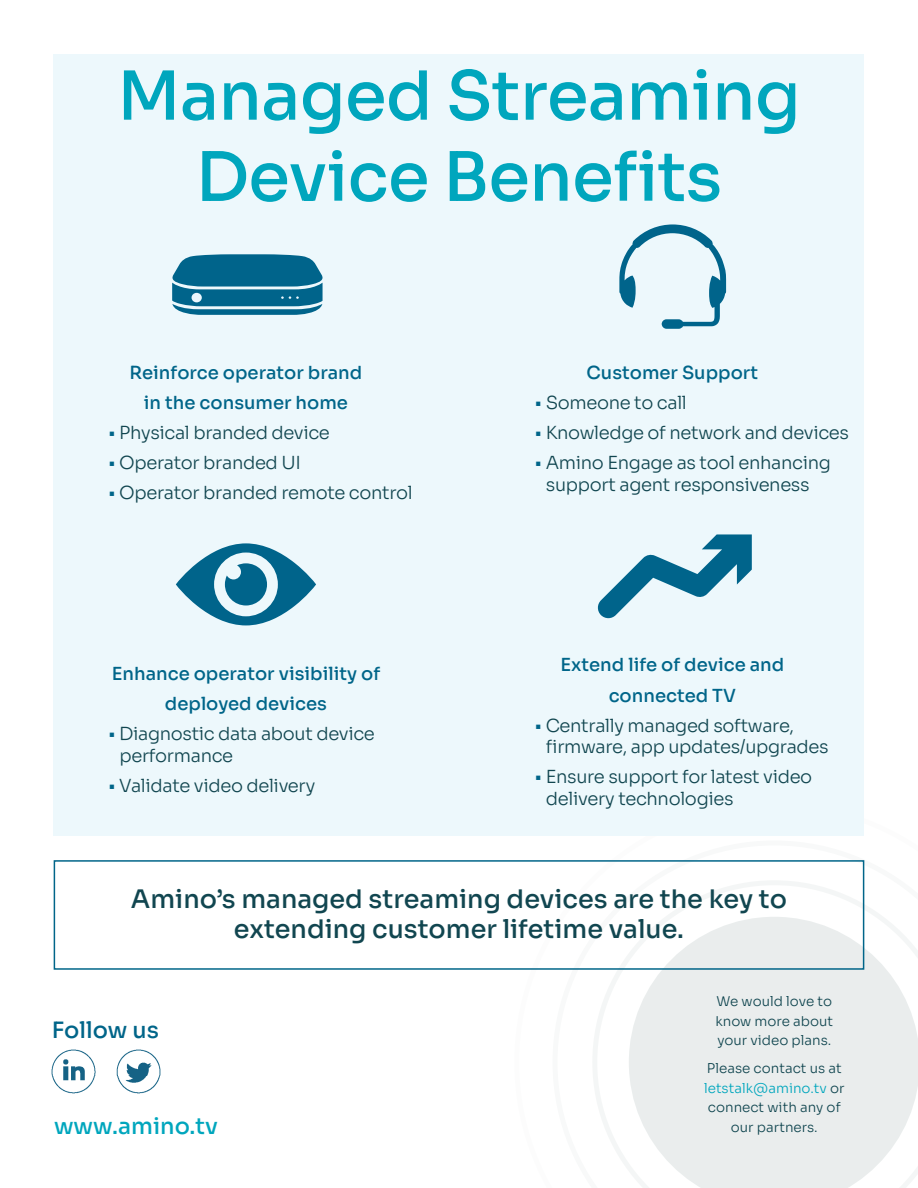
<style>
.page{position:relative;width:918px;height:1188px;background:#fff}
.page>*{position:absolute;margin:0;border:0;box-sizing:border-box;transform-origin:0 0}
.t1{font:500 67.5px/81px "Sora";letter-spacing:-.01em;color:#00a6bd;text-align:center}
.t2{font:500 25.5px/30.6px "Sora";color:#114650;text-align:center}
.t3{font:500 22.5px "Sora";color:#00a6bd}
.t4{font:500 22.5px "Sora";color:#006589}
.t5{font:300 18px/21.6px "Sora";letter-spacing:-.02em;color:#114650}
.t6{font:500 18px "Sora";color:#006589}
.t7{font:300 13.5px/19.5px "Sora";color:#114650;text-align:justify}
.s1{color:#006589}
.s2{color:#00a6bd}
</style>
<div class="page">
<svg style="left:593px;top:860px;width:325px;height:328px;fill:#eaeded"></svg>
<div style="left:54px;top:54px;width:810px;height:782px;background:#edf8fc"></div>
<img style="left:52px;top:1049px;width:109px;height:45px">
<div style="left:54px;top:860px;width:810px;height:110px;border:2px solid #006589"></div>
<svg style="left:176px;top:543px;width:140px;height:82px"></svg>
<svg style="left:597px;top:534px;width:155px;height:84px"></svg>
<svg style="left:619px;top:224px;width:107px;height:105px"></svg>
<svg style="left:172px;top:254px;width:151px;height:61px;background:#2a7e9f"></svg>
<p class="t1" style="left:117px;top:49px;width:685px">Managed Streaming<br>Device Benefits</p>
<p class="t6" style="left:130px;top:358px;width:234px">Reinforce operator brand</p>
<p class="t6" style="left:144px;top:388px;width:206px">in the consumer home</p>
<p class="t5" style="left:108px;top:420px;width:223px"><span class="s1">•</span> Physical branded device</p>
<p class="t5" style="left:108px;top:450px;width:194px"><span class="s1">•</span> Operator branded UI</p>
<p class="t5" style="left:108px;top:480px;width:306px"><span class="s1">•</span> Operator branded remote control</p>
<p class="t6" style="left:112px;top:659px;width:270px">Enhance operator visibility of</p>
<p class="t6" style="left:165px;top:689px;width:164px">deployed devices</p>
<p class="t5" style="left:120px;top:721px;width:257px;text-indent:-12px"><span class="s1">•</span> Diagnostic data about device performance</p>
<p class="t5" style="left:108px;top:773px;width:209px"><span class="s1">•</span> Validate video delivery</p>
<p class="t6" style="left:587px;top:358px;width:173px">Customer Support</p>
<p class="t5" style="left:534px;top:390px;width:154px"><span class="s1">•</span> Someone to call</p>
<p class="t5" style="left:534px;top:420px;width:316px"><span class="s1">•</span> Knowledge of network and devices</p>
<p class="t5" style="left:534px;top:450px;width:298px;text-align:center"><span class="s1">•</span> Amino Engage as tool enhancing support agent responsiveness</p>
<p class="t6" style="left:561px;top:650px;width:225px">Extend life of device and</p>
<p class="t6" style="left:609px;top:680px;width:129px">connected TV</p>
<p class="t5" style="left:546px;top:713px;width:284px;text-indent:-12px"><span class="s1">•</span> Centrally managed software, firmware, app updates/upgrades</p>
<p class="t5" style="left:546px;top:764px;width:268px;text-indent:-12px"><span class="s1">•</span> Ensure support for latest video delivery technologies</p>
<p class="t2" style="left:131px;top:881px;width:658px">Amino’s managed streaming devices are the key to extending customer lifetime value.</p>
<p class="t4" style="left:52px;top:1011px;width:109px">Follow us</p>
<p class="t3" style="left:54px;top:1107px;width:166px">www.amino.tv</p>
<p class="t7" style="left:715px;top:990px;width:119px">We would love to know more about your video plans.</p>
<p class="t7" style="left:704px;top:1057px;width:142px;text-align:center">Please contact us at <span class="s2">letstalk@amino.tv</span> or connect with any of our partners.</p>
</div>
